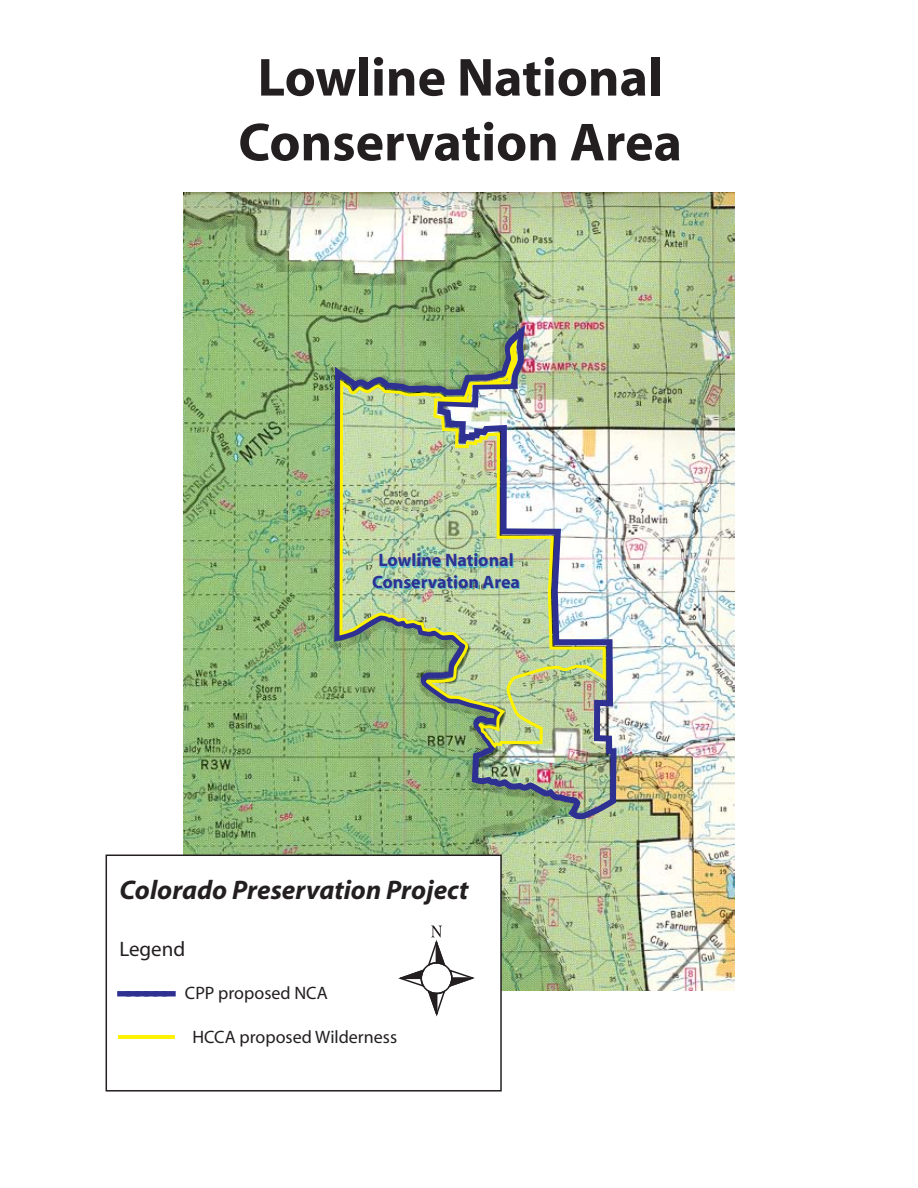
<style>
.page{position:relative;width:918px;height:1188px;background:#fff}
.page>*{position:absolute;margin:0;border:0;box-sizing:border-box;transform-origin:0 0}
.t1{font:700 54px/64.8px "Myriad";color:#231f20;text-align:center}
.t2{font:italic 700 27px "Myriad";color:#231f20}
.t3{font:21px "Myriad";color:#231f20}
.t4{font:18px "Myriad";color:#231f20}
.t5{font:700 18px/21.6px "Myriad";color:#2e3192;text-align:center}
</style>
<div class="page">
<img style="left:183px;top:193px;width:551px;height:798px">
<div style="left:106px;top:855px;width:395px;height:236px;background:#fff"></div>
<div style="left:106px;top:855px;width:396px;height:237px;border:2px solid #231f20"></div>
<div style="left:117px;top:991px;width:14px;height:5px;border:4px solid #2e3192"></div>
<div style="left:126px;top:991px;width:14px;height:5px;border:4px solid #2e3192"></div>
<div style="left:135px;top:991px;width:14px;height:5px;border:4px solid #2e3192"></div>
<div style="left:144px;top:991px;width:14px;height:5px;border:4px solid #2e3192"></div>
<div style="left:153px;top:991px;width:14px;height:5px;border:4px solid #2e3192"></div>
<div style="left:162px;top:991px;width:14px;height:5px;border:4px solid #2e3192"></div>
<div style="left:118px;top:1035px;width:12px;height:4px;border:3px solid #fff200"></div>
<div style="left:127px;top:1035px;width:12px;height:4px;border:3px solid #fff200"></div>
<div style="left:136px;top:1035px;width:12px;height:4px;border:3px solid #fff200"></div>
<div style="left:145px;top:1035px;width:12px;height:4px;border:3px solid #fff200"></div>
<div style="left:154px;top:1035px;width:12px;height:4px;border:3px solid #fff200"></div>
<div style="left:163px;top:1035px;width:12px;height:4px;border:3px solid #fff200"></div>
<img style="left:334px;top:325px;width:283px;height:494px">
<img style="left:339px;top:340px;width:267px;height:408px">
<svg style="left:398px;top:926px;width:77px;height:91px"></svg>
<h1 class="t1" style="left:238px;top:47px;width:445px">Lowline National<br>Conservation Area</h1>
<p class="t5" style="left:372px;top:550px;width:149px">Lowline National<br>Conservation Area</p>
<h2 class="t2" style="left:119px;top:876px;width:351px">Colorado Preservation Project</h2>
<p class="t3" style="left:119px;top:939px;width:67px">Legend</p>
<p class="t4" style="left:185px;top:985px;width:144px">CPP proposed NCA</p>
<p class="t4" style="left:193px;top:1028px;width:206px">HCCA proposed Wilderness</p>
</div>
